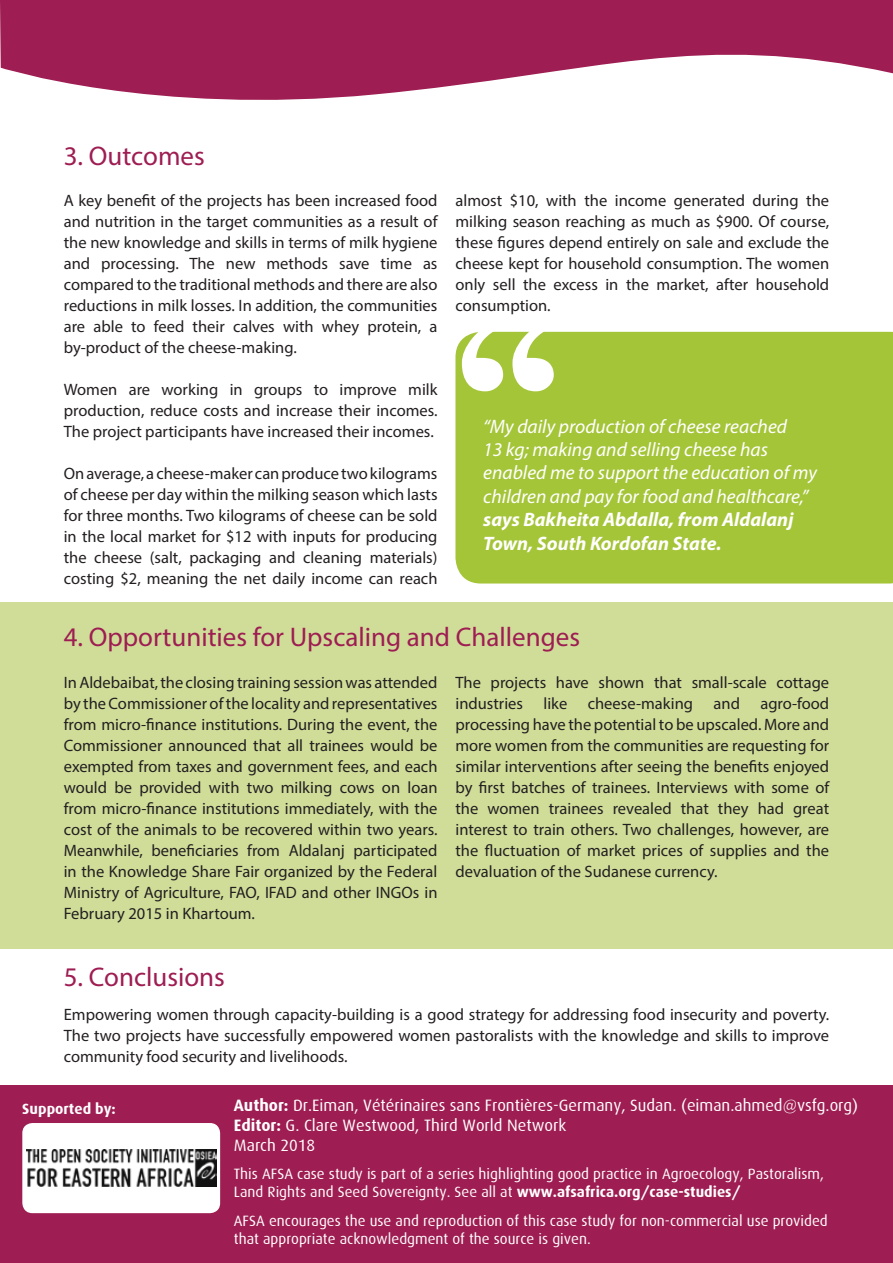
<style>
.page{position:relative;width:893px;height:1263px;background:#fff}
.page>*{position:absolute;margin:0;border:0;box-sizing:border-box;transform-origin:0 0}
.t1{font:27px "Myriad Pro";color:#9e1d52}
.t2{font:italic 19.5px/23.4px "Myriad Pro";color:#fff}
.t3{font:italic 700 19.5px/23.4px "Myriad Pro";color:#fff}
.t4{font:16.5px/21px "Myriad Pro";color:#231f20;text-align:justify}
.t5{font:16.5px/19.8px "Dax";color:#fff}
.t6{font:15px/18px "Dax";color:#fff}
.t7{font:700 15px "Dax";color:#fff}
.s1{font-weight:700}
</style>
<div class="page">
<div style="left:0;top:602px;width:893px;height:346px;background:#d0dd99"></div>
<svg style="left:0;top:0;width:893px;height:100px;fill:#9e1d52"></svg>
<div style="left:455px;top:332px;width:438px;height:251px;background:#a5c539"></div>
<svg style="left:462px;top:331px;width:92px;height:60px"></svg>
<div style="left:0;top:1086px;width:893px;height:177px;background:#9e1d52"></div>
<div style="left:22px;top:1123px;width:198px;height:90px;background:#fff;border-radius:10px"></div>
<img style="left:26px;top:1150px;width:190px;height:36px">
<h1 class="t1" style="left:64px;top:139px;width:142px">3. Outcomes</h1>
<p class="t4" style="left:64px;top:190px;width:375px">A key benefit of the projects has been increased food and nutrition in the target communities as a result of the new knowledge and skills in terms of milk hygiene and processing. The new methods save time as compared to the traditional methods and there are also reductions in milk losses. In addition, the communities are able to feed their calves with whey protein, a by-product of the cheese-making.</p>
<p class="t4" style="left:64px;top:379px;width:375px">Women are working in groups to improve milk production, reduce costs and increase their incomes.<br>The project participants have increased their incomes.</p>
<p class="t4" style="left:64px;top:463px;width:375px">On average, a cheese-maker can produce two kilograms of cheese per day within the milking season which lasts for three months. Two kilograms of cheese can be sold in the local market for $12 with inputs for producing the cheese (salt, packaging and cleaning materials) costing $2, meaning the net daily income can reach</p>
<p class="t4" style="left:455px;top:190px;width:375px">almost $10, with the income generated during the milking season reaching as much as $900. Of course, these figures depend entirely on sale and exclude the cheese kept for household consumption. The women only sell the excess in the market, after household consumption.</p>
<p class="t2" style="left:483px;top:414px;width:335px">“My daily production of cheese reached<br>13 kg; making and selling cheese has enabled me to support the education of my children and pay for food and healthcare,”</p>
<p class="t3" style="left:483px;top:507px;width:312px">says Bakheita Abdalla, from Aldalanj<br>Town, South Kordofan State.</p>
<h1 class="t1" style="left:64px;top:621px;width:518px">4. Opportunities for Upscaling and Challenges</h1>
<p class="t4" style="left:64px;top:671px;width:375px">In Aldebaibat, the closing training session was attended by the Commissioner of the locality and representatives from micro-finance institutions. During the event, the Commissioner announced that all trainees would be exempted from taxes and government fees, and each would be provided with two milking cows on loan from micro-finance institutions immediately, with the cost of the animals to be recovered within two years.<br>Meanwhile, beneficiaries from Aldalanj participated in the Knowledge Share Fair organized by the Federal Ministry of Agriculture, FAO, IFAD and other INGOs in February 2015 in Khartoum.</p>
<p class="t4" style="left:455px;top:671px;width:375px">The projects have shown that small-scale cottage industries like cheese-making and agro-food processing have the potential to be upscaled. More and more women from the communities are requesting for similar interventions after seeing the benefits enjoyed by first batches of trainees. Interviews with some of the women trainees revealed that they had great interest to train others. Two challenges, however, are the fluctuation of market prices of supplies and the devaluation of the Sudanese currency.</p>
<h1 class="t1" style="left:64px;top:960px;width:163px">5. Conclusions</h1>
<p class="t4" style="left:64px;top:1003px;width:767px">Empowering women through capacity-building is a good strategy for addressing food insecurity and poverty.<br>The two projects have successfully empowered women pastoralists with the knowledge and skills to improve community food security and livelihoods.</p>
<p class="t5" style="left:234px;top:1096px;width:626px"><span class="s1">Author:</span> Dr.Eiman, Vétérinaires sans Frontières-Germany, Sudan. (eiman.ahmed@vsfg.org)<br><span class="s1">Editor:</span> G. Clare Westwood, Third World Network<br>March 2018</p>
<p class="t6" style="left:234px;top:1165px;width:592px">This AFSA case study is part of a series highlighting good practice in Agroecology, Pastoralism,<br>Land Rights and Seed Sovereignty. See all at <span class="s1">www.afsafrica.org/case-studies/</span></p>
<p class="t6" style="left:234px;top:1212px;width:595px">AFSA encourages the use and reproduction of this case study for non-commercial use provided that appropriate acknowledgment of the source is given.</p>
<p class="t7" style="left:22px;top:1100px;width:95px">Supported by:</p>
</div>
